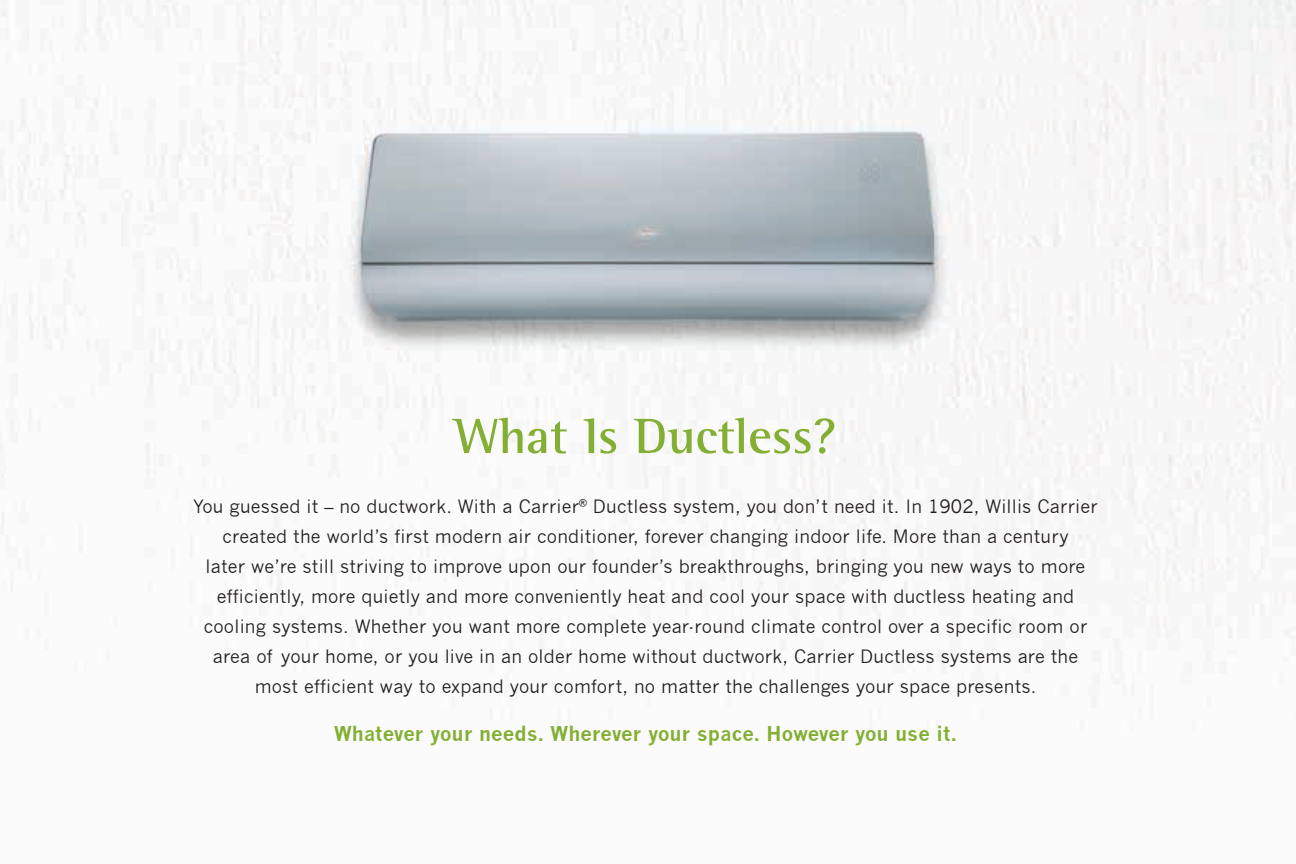
<style>
.page{position:relative;width:1296px;height:864px;background:#fff}
.page>*{position:absolute;margin:0;border:0;box-sizing:border-box;transform-origin:0 0}
.t1{font:700 50.8px "Rotis Semi Serif";color:#83b034}
.t2{font:700 20px "News Gothic";letter-spacing:.01em;color:#83b034}
.t3{font:18px/30px "News Gothic";letter-spacing:.01em;color:#231f20;text-align:center}
</style>
<div class="page">
<img style="left:0;top:0;width:1296px;height:731px">
<h1 class="t1" style="left:455px;top:406px;width:383px">What Is Ductless?</h1>
<p class="t3" style="left:193px;top:491px;width:906px">You guessed it – no ductwork. With a Carrier<sup>®</sup> Ductless system, you don’t need it. In 1902, Willis Carrier created the world’s first modern air conditioner, forever changing indoor life. More than a century<br>later we’re still striving to improve upon our founder’s breakthroughs, bringing you new ways to more efficiently, more quietly and more conveniently heat and cool your space with ductless heating and cooling systems. Whether you want more complete year-round climate control over a specific room or area of your home, or you live in an older home without ductwork, Carrier Ductless systems are the most efficient way to expand your comfort, no matter the challenges your space presents.</p>
<p class="t2" style="left:334px;top:721px;width:624px">Whatever your needs. Wherever your space. However you use it.</p>
</div>
